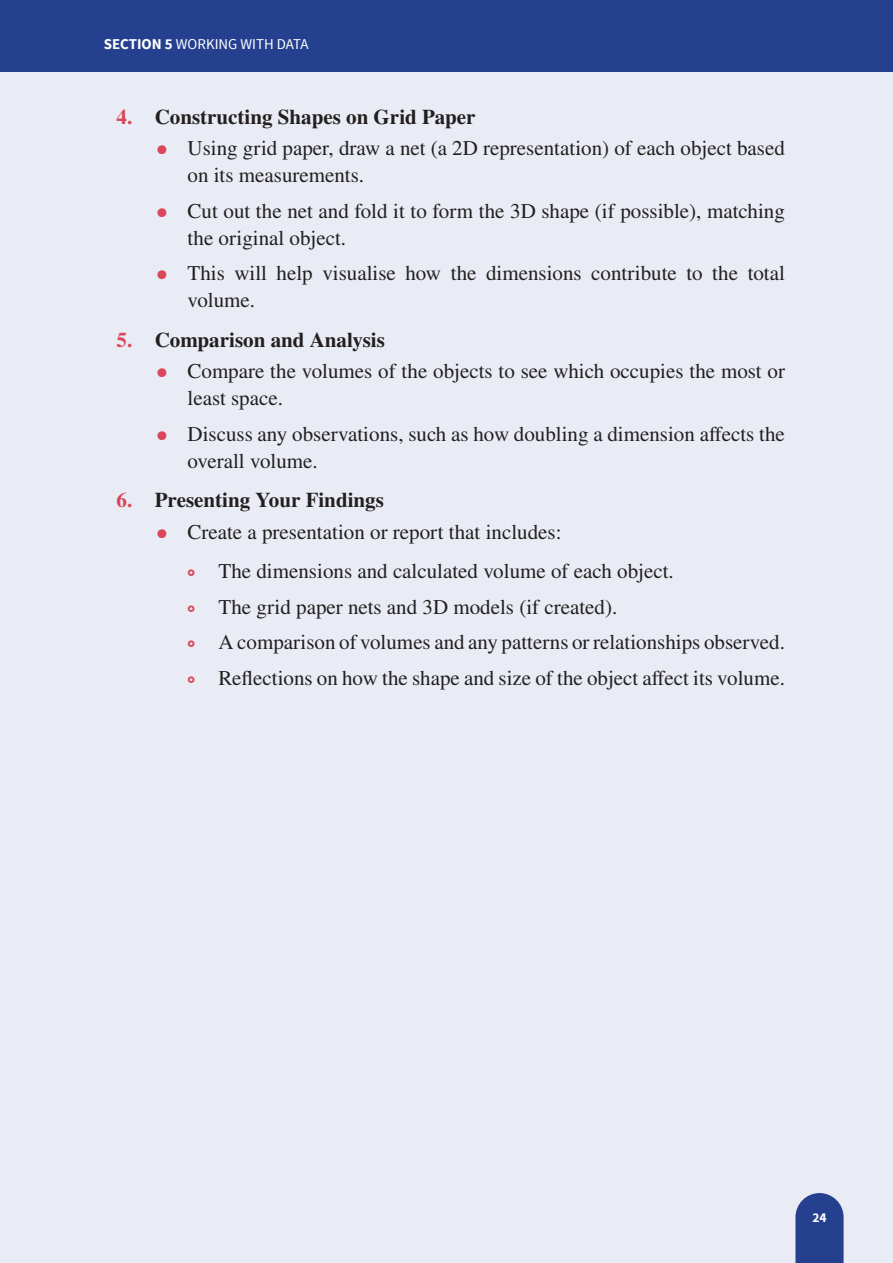
<style>
.page{position:relative;width:893px;height:1263px;background:#e9ecf4}
.page>*{position:absolute;margin:0;border:0;box-sizing:border-box;transform-origin:0 0}
.t1{font:21px/27px "STIX General";color:#231f20}
.t2{font:700 21px "STIX General";color:#231f20}
.t3{font:15px "Source Sans Pro";color:#fff}
.t4{font:700 13.5px "Source Sans Pro";color:#fff}
.s1{font-weight:700}
.s2{color:#db465a}
.s3{font-weight:700;color:#db465a}
</style>
<div class="page">
<svg style="left:795px;top:1193px;width:49px;height:70px;background:#374f98"></svg>
<div style="left:0;top:0;width:893px;height:72px;background:#25408f"></div>
<p class="t3" style="left:104px;top:35px;width:206px"><span class="s1">SECTION 5</span> WORKING WITH DATA</p>
<p class="t2" style="left:117px;top:102px;width:360px"><span class="s2">4.</span> Constructing Shapes on Grid Paper</p>
<p class="t1" style="left:188px;top:135px;width:599px;text-indent:-32px"><span class="s3">•</span> Using grid paper, draw a net (a 2D representation) of each object based on its measurements.</p>
<p class="t1" style="left:188px;top:198px;width:599px;text-indent:-32px"><span class="s3">•</span> Cut out the net and fold it to form the 3D shape (if possible), matching the original object.</p>
<p class="t1" style="left:188px;top:260px;width:599px;text-indent:-32px"><span class="s3">•</span> This will help visualise how the dimensions contribute to the total volume.</p>
<p class="t2" style="left:117px;top:325px;width:270px"><span class="s2">5.</span> Comparison and Analysis</p>
<p class="t1" style="left:188px;top:358px;width:599px;text-indent:-32px"><span class="s3">•</span> Compare the volumes of the objects to see which occupies the most or least space.</p>
<p class="t1" style="left:188px;top:421px;width:599px;text-indent:-32px"><span class="s3">•</span> Discuss any observations, such as how doubling a dimension affects the overall volume.</p>
<p class="t2" style="left:117px;top:485px;width:269px"><span class="s2">6.</span> Presenting Your Findings</p>
<p class="t1" style="left:187px;top:513px;width:488px;line-height:39.8px;text-indent:-31px"><span class="s3">•</span> Create a presentation or report that includes:<br><span class="s3">∘</span> The dimensions and calculated volume of each object.</p>
<p class="t1" style="left:187px;top:590px;width:599px;line-height:35.5px"><span class="s3">∘</span> The grid paper nets and 3D models (if created).<br><span class="s3">∘</span> A comparison of volumes and any patterns or relationships observed. <span class="s3">∘</span> Reflections on how the shape and size of the object affect its volume.</p>
<p class="t4" style="left:812px;top:1208px;width:16px">24</p>
</div>
